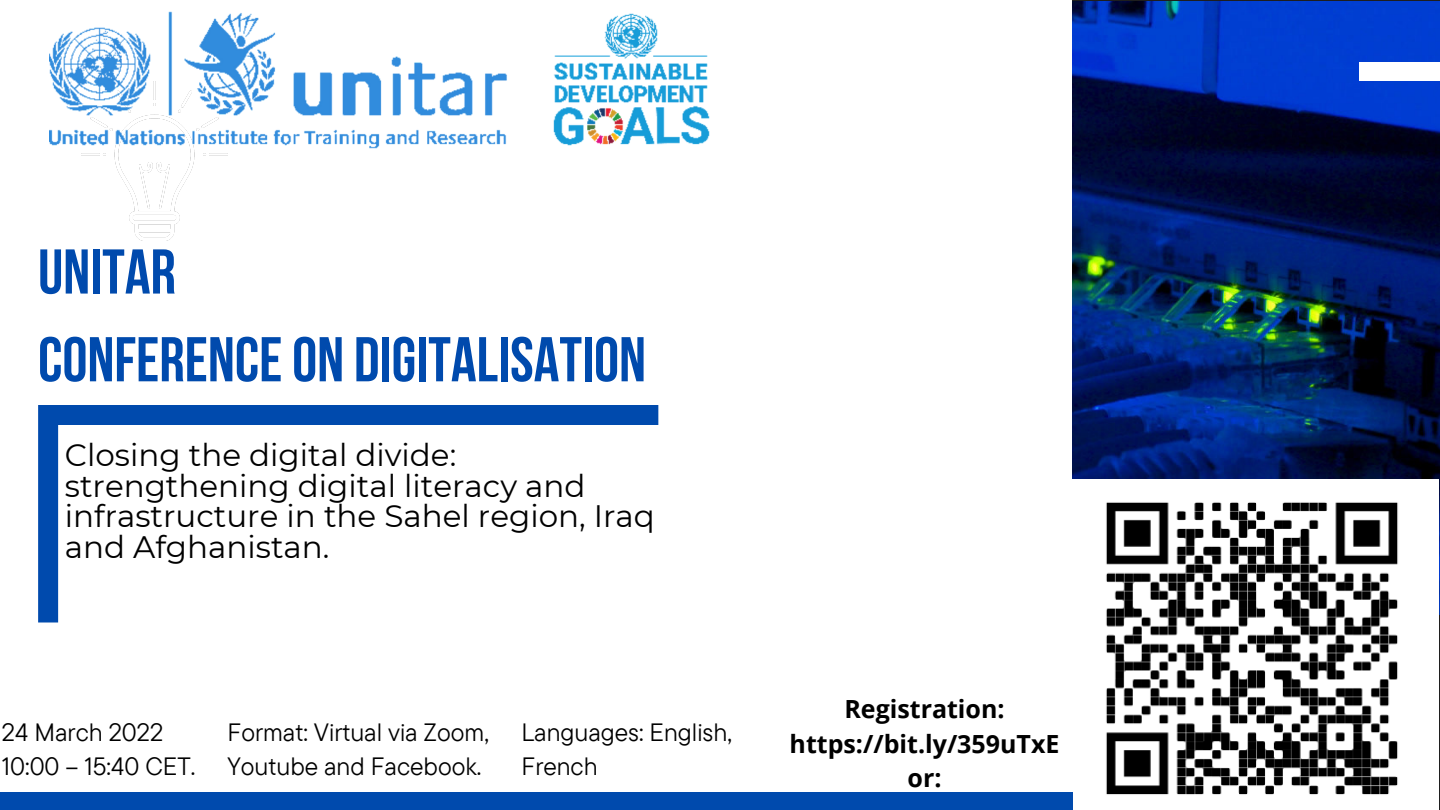
<style>
.page{position:relative;width:1440px;height:810px;background:#fff}
.page>*{position:absolute;margin:0;border:0;box-sizing:border-box;transform-origin:0 0}
.t1{font:63.1px "Bebas Neue Cyrillic";color:#004aad}
.t2{font:31px/30.8px "Montserrat";color:#000}
.t3{font:25px/34.5px "TT Commons Pro";color:#000}
.t4{font:700 25px/34.5px "Open Sans";color:#000;text-align:center}
</style>
<div class="page">
<img style="left:1072px;top:2px;width:368px;height:613px">
<div style="left:1359px;top:62px;width:81px;height:19px;background:#fff"></div>
<img style="left:81px;top:153px;width:146px;height:88px">
<svg style="left:38px;top:405px;width:620px;height:217px"></svg>
<div style="left:1072px;top:479px;width:367px;height:330px;background:#fff"></div>
<div style="left:0;top:792px;width:1072px;height:18px;background:#004aad"></div>
<img style="left:49px;top:11px;width:661px;height:142px">
<img style="left:1106px;top:502px;width:292px;height:293px">
<p class="t1" style="left:38px;top:246px;width:139px">UNITAR</p>
<p class="t1" style="left:38px;top:334px;width:609px">CONFERENCEON DIGITALISATION</p>
<p class="t2" style="left:65px;top:439px;width:592px">Closing the digital divide: strengthening digital literacy and infrastructure in the Sahel region, Iraq and Afghanistan.</p>
<p class="t3" style="left:2px;top:714px;width:163px">24 March 2022</p>
<p class="t3" style="left:2px;top:749px;width:195px">10:00 – 15:40 CET.</p>
<p class="t3" style="left:228px;top:714px;width:263px">Format: Virtual via Zoom,<br>Youtube and Facebook.</p>
<p class="t3" style="left:521px;top:714px;width:212px">Languages: English,<br>French</p>
<p class="t4" style="left:790px;top:691px;width:271px">Registration: https://bit.ly/359uTxE</p>
<p class="t4" style="left:908px;top:760px;width:35px">or:</p>
</div>
